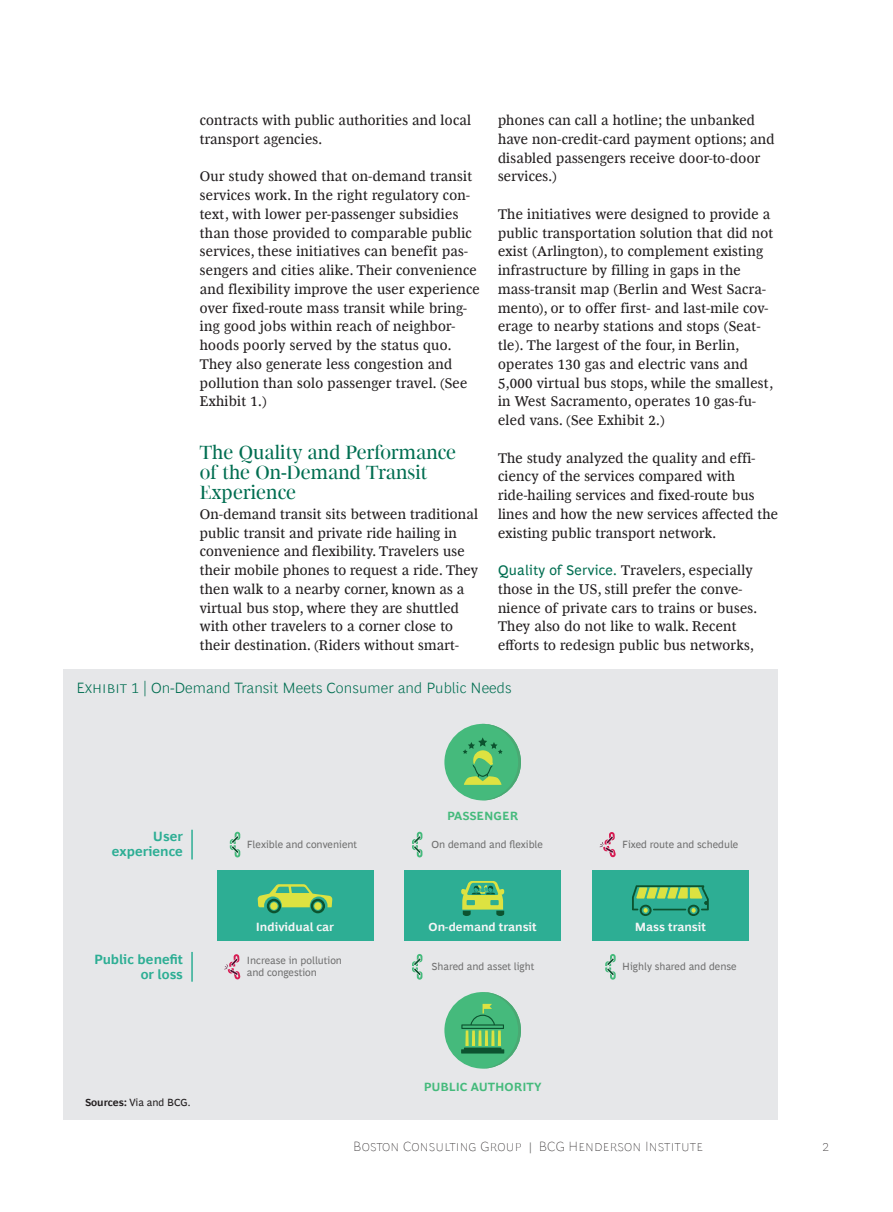
<style>
.page{position:relative;width:893px;height:1212px;background:#fff}
.page>*{position:absolute;margin:0;border:0;box-sizing:border-box;transform-origin:0 0}
.t1{font:19.5px/20.2px "Henderson BCG Serif Head";letter-spacing:.005em;color:#006e51}
.t2{font:300 15px "Henderson BCG Sans";letter-spacing:.005em;color:#006e51}
.t3{font:14.25px/18.8px "Henderson BCG Serif";letter-spacing:.02em;color:#231f20}
.t4{font:100 13.5px "Henderson BCG Sans";letter-spacing:.01em;color:#231f20}
.t5{font:700 13.5px/15px "Henderson BCG Sans";color:#2dae94;text-align:right}
.t6{font:700 12px "Henderson BCG Sans";color:#f4f5f6}
.t7{font:700 12px "Henderson BCG Sans";color:#45ba7c}
.t8{font:10.5px/12px "Henderson BCG Sans";color:#707070}
.t9{font:10.5px "Henderson BCG Sans";color:#231f20}
.s1{font-family:"Henderson BCG Sans";color:#006e51}
.s2{font-weight:700}
.s3{font-weight:400;font-size:10.5px;color:#707070}
</style>
<div class="page">
<div style="left:64px;top:669px;width:714px;height:450px;background:#e6e7e9"></div>
<div style="left:444px;top:724px;width:77px;height:76px;background:#45ba7c;border-radius:50%"></div>
<div style="left:444px;top:992px;width:77px;height:76px;background:#45ba7c;border-radius:50%"></div>
<svg style="left:230px;top:832px;width:10px;height:25px"></svg>
<svg style="left:412px;top:832px;width:10px;height:25px"></svg>
<svg style="left:412px;top:954px;width:10px;height:26px"></svg>
<svg style="left:605px;top:954px;width:11px;height:26px"></svg>
<svg style="left:600px;top:832px;width:16px;height:25px"></svg>
<svg style="left:224px;top:954px;width:17px;height:26px"></svg>
<div style="left:217px;top:870px;width:156px;height:71px;background:#2dae94"></div>
<div style="left:404px;top:870px;width:157px;height:71px;background:#2dae94"></div>
<div style="left:592px;top:870px;width:157px;height:71px;background:#2dae94"></div>
<svg style="left:461px;top:881px;width:43px;height:35px"></svg>
<svg style="left:258px;top:884px;width:74px;height:29px"></svg>
<svg style="left:632px;top:885px;width:77px;height:31px"></svg>
<svg style="left:463px;top:724px;width:58px;height:76px"></svg>
<svg style="left:461px;top:992px;width:60px;height:76px"></svg>
<hr style="left:191px;top:830px;width:2px;height:29px;background:#2dae94">
<hr style="left:191px;top:952px;width:2px;height:30px;background:#2dae94">
<p class="t3" style="left:200px;top:110px;width:273px">contracts with public authorities and local transport agencies.</p>
<p class="t3" style="left:200px;top:166px;width:281px">Our study showed that on-demand transit services work. In the right regulatory con&shy;text, with lower per-passenger subsidies than those provided to comparable public services, these initiatives can benefit pas&shy;sengers and cities alike. Their convenience and flexibility improve the user experience over fixed-route mass transit while bring&shy;ing good jobs within reach of neighbor&shy;hoods poorly served by the status quo.<br>They also generate less congestion and pollution than solo passenger travel. (See Exhibit 1.)</p>
<h1 class="t1" style="left:200px;top:440px;width:258px">The Quality and Performance of the On-Demand Transit<br>Experience</h1>
<p class="t3" style="left:200px;top:503px;width:280px">On-demand transit sits between traditional public transit and private ride hailing in convenience and flexibility. Travelers use their mobile phones to request a ride. They then walk to a nearby corner, known as a virtual bus stop, where they are shuttled with other travelers to a corner close to their destination. (Riders without smart-</p>
<p class="t3" style="left:498px;top:110px;width:278px">phones can call a hotline; the unbanked have non-credit-card payment options; and disabled passengers receive door-to-door services.)</p>
<p class="t3" style="left:498px;top:203px;width:277px">The initiatives were designed to provide a public transportation solution that did not exist (Arlington), to complement existing infrastructure by filling in gaps in the mass-transit map (Berlin and West Sacra&shy;mento), or to offer first- and last-mile cov&shy;erage to nearby stations and stops (Seat&shy;tle). The largest of the four, in Berlin, operates 130 gas and electric vans and 5,000 virtual bus stops, while the smallest, in West Sacramento, operates 10 gas-fu&shy;eled vans. (See Exhibit 2.)</p>
<p class="t3" style="left:498px;top:447px;width:282px">The study analyzed the quality and effi&shy;ciency of the services compared with ride-hailing services and fixed-route bus lines and how the new services affected the existing public transport network.</p>
<p class="t3" style="left:498px;top:560px;width:261px"><span class="s1">Quality of Service.</span> Travelers, especially those in the US, still prefer the conve&shy;nience of private cars to trains or buses.<br>They also do not like to walk. Recent efforts to redesign public bus networks,</p>
<p class="t2" style="left:77px;top:676px;width:437px">EXHIBIT 1 | On-Demand Transit Meets Consumer and Public Needs</p>
<p class="t5" style="left:112px;top:828px;width:73px">User experience</p>
<p class="t5" style="left:94px;top:950px;width:90px">Public benefit or loss</p>
<p class="t9" style="left:85px;top:1095px;width:107px"><span class="s2">Sources:</span> Via and BCG.</p>
<p class="t7" style="left:447px;top:807px;width:73px">PASSENGER</p>
<p class="t8" style="left:247px;top:837px;width:112px">Flexible and convenient</p>
<p class="t8" style="left:431px;top:837px;width:113px">On demand and flexible</p>
<p class="t8" style="left:622px;top:837px;width:118px">Fixed route and schedule</p>
<p class="t6" style="left:256px;top:918px;width:80px">Individual car</p>
<p class="t6" style="left:429px;top:918px;width:110px">On-demand transit</p>
<p class="t6" style="left:635px;top:918px;width:73px">Mass transit</p>
<p class="t8" style="left:247px;top:953px;width:97px">Increase in pollution and congestion</p>
<p class="t8" style="left:431px;top:959px;width:104px">Shared and asset light</p>
<p class="t8" style="left:622px;top:959px;width:116px">Highly shared and dense</p>
<p class="t7" style="left:424px;top:1078px;width:119px">PUBLIC AUTHORITY</p>
<p class="t4" style="left:353px;top:1136px;width:351px">Boston Consulting Group <span class="s3">|</span> BCG Henderson Institute</p>
<p class="t4" style="left:822px;top:1136px;width:9px">2</p>
</div>
